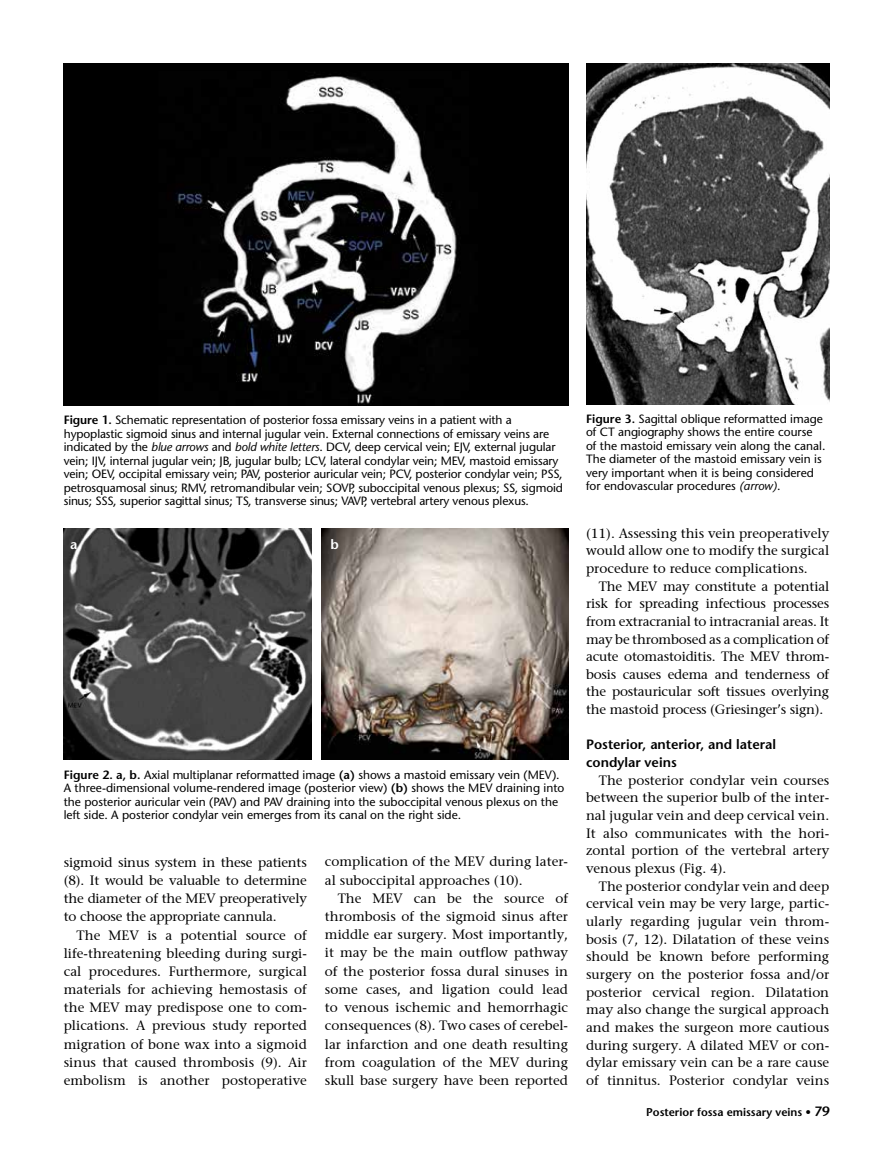
<style>
.page{position:relative;width:893px;height:1170px;background:#fff}
.page>*{position:absolute;margin:0;border:0;box-sizing:border-box;transform-origin:0 0}
.t1{font:13.5px/17.7px "Stone Serif";color:#000;text-align:justify}
.t2{font:600 13.5px/17.7px "Stone Sans Std";color:#000}
.t3{font:600 13.5px "Stone Sans Std";color:#fff}
.t4{font:12px/13.5px "Stone Sans Normal Tr";letter-spacing:-.01em;color:#000}
.t5{font:600 11.25px "Stone Sans Std";color:#000}
.s1{font-family:"Stone Sans Std";font-weight:600}
.s2{font-family:"Stone Sans Italic Tr"}
.s3{font-size:13.5px}
</style>
<div class="page">
<img style="left:64px;top:64px;width:505px;height:341px">
<img style="left:64px;top:528px;width:247px;height:231px">
<img style="left:321px;top:528px;width:247px;height:231px">
<img style="left:586px;top:64px;width:243px;height:340px">
<p class="t4" style="left:64px;top:413px;width:501px"><span class="s1">Figure 1.</span> Schematic representation of posterior fossa emissary veins in a patient with a hypoplastic sigmoid sinus and internal jugular vein. External connections of emissary veins are indicated by the <span class="s2">blue arrows</span> and <span class="s2">bold white letters</span>. DCV, deep cervical vein; EJV, external jugular vein; IJV, internal jugular vein; JB, jugular bulb; LCV, lateral condylar vein; MEV, mastoid emissary vein; OEV, occipital emissary vein; PAV, posterior auricular vein; PCV, posterior condylar vein; PSS, petrosquamosal sinus; RMV, retromandibular vein; SOVP, suboccipital venous plexus; SS, sigmoid sinus; SSS, superior sagittal sinus; TS, transverse sinus; VAVP, vertebral artery venous plexus.</p>
<p class="t3" style="left:70px;top:536px;width:9px">a</p>
<p class="t3" style="left:331px;top:536px;width:10px">b</p>
<p class="t4" style="left:64px;top:767px;width:502px"><span class="s1">Figure 2. a, b.</span> Axial multiplanar reformatted image <span class="s1">(a)</span> shows a mastoid emissary vein (MEV).<br>A three-dimensional volume-rendered image (posterior view) <span class="s1">(b)</span> shows the MEV draining into the posterior auricular vein (PAV) and PAV draining into the suboccipital venous plexus on the left side. A posterior condylar vein emerges from its canal on the right side.</p>
<p class="t1" style="left:64px;top:852px;width:245px;line-height:18.3px">sigmoid sinus system in these patients (8). It would be valuable to determine the diameter of the MEV preoperatively to choose the appropriate cannula.</p>
<p class="t1" style="left:64px;top:925px;width:245px;line-height:18.1px;text-indent:13px">The MEV is a potential source of life-threatening bleeding during surgi&shy;cal procedures. Furthermore, surgical materials for achieving hemostasis of the MEV may predispose one to com&shy;plications. A previous study reported migration of bone wax into a sigmoid sinus that caused thrombosis (9). Air embolism is another postoperative</p>
<p class="t1" style="left:325px;top:852px;width:245px;line-height:18.1px">complication of the MEV during later&shy;al suboccipital approaches (10).</p>
<p class="t1" style="left:325px;top:888px;width:245px;line-height:18.1px;text-indent:13px">The MEV can be the source of thrombosis of the sigmoid sinus after middle ear surgery. Most importantly, it may be the main outflow pathway of the posterior fossa dural sinuses in some cases, and ligation could lead to venous ischemic and hemorrhagic consequences (8). Two cases of cerebel&shy;lar infarction and one death resulting from coagulation of the MEV during skull base surgery have been reported</p>
<p class="t4" style="left:586px;top:411px;width:241px"><span class="s1">Figure 3.</span> Sagittal oblique reformatted image of CT angiography shows the entire course of the mastoid emissary vein along the canal.<br>The diameter of the mastoid emissary vein is very important when it is being considered for endovascular procedures <span class="s2">(arrow)</span>.</p>
<p class="t1" style="left:586px;top:523px;width:245px">(11). Assessing this vein preoperatively would allow one to modify the surgical procedure to reduce complications.</p>
<p class="t1" style="left:586px;top:576px;width:245px;text-indent:13px">The MEV may constitute a potential risk for spreading infectious processes from extracranial to intracranial areas. It may be thrombosed as a complication of acute otomastoiditis. The MEV throm&shy;bosis causes edema and tenderness of the postauricular soft tissues overlying the mastoid process (Griesinger’s sign).</p>
<p class="t2" style="left:586px;top:735px;width:191px">Posterior, anterior, and lateral condylar veins</p>
<p class="t1" style="left:586px;top:770px;width:245px;text-indent:13px">The posterior condylar vein courses between the superior bulb of the inter&shy;nal jugular vein and deep cervical vein.<br>It also communicates with the hori&shy;zontal portion of the vertebral artery venous plexus (Fig. 4).</p>
<p class="t1" style="left:586px;top:876px;width:245px;text-indent:13px">The posterior condylar vein and deep cervical vein may be very large, partic&shy;ularly regarding jugular vein throm&shy;bosis (7, 12). Dilatation of these veins should be known before performing surgery on the posterior fossa and/or posterior cervical region. Dilatation may also change the surgical approach and makes the surgeon more cautious during surgery. A dilated MEV or con&shy;dylar emissary vein can be a rare cause of tinnitus. Posterior condylar veins</p>
<p class="t5" style="left:646px;top:1105px;width:185px">Posterior fossa emissary veins • <span class="s3">79</span></p>
</div>
